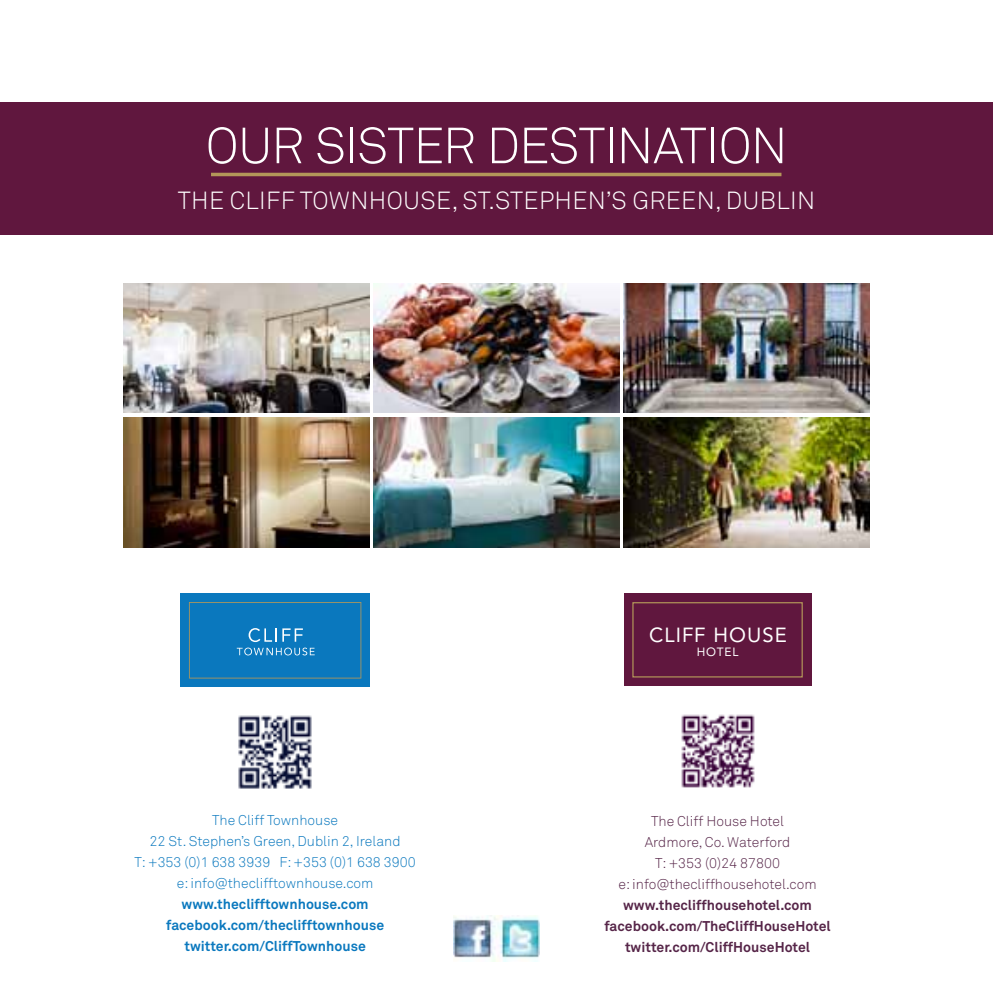
<style>
.page{position:relative;width:993px;height:993px;background:#fff}
.page>*{position:absolute;margin:0;border:0;box-sizing:border-box;transform-origin:0 0}
.t1{font:300 50.05px "Akkurat";color:#fff}
.t2{font:300 24.5px "Akkurat";letter-spacing:.015em;color:#fff}
.t3{font:20.3px "Avenir";letter-spacing:.05em;color:#fff}
.t4{font:300 14px/21px "Akkurat";color:#0a78be;text-align:center}
.t5{font:700 14px/21px "Akkurat";color:#562548;text-align:center}
.t6{font:300 14px/21px "Akkurat";color:#562548;text-align:center}
.t7{font:700 14px/21px "Akkurat";color:#0a78be;text-align:center}
.t8{font:11.9px "Avenir";letter-spacing:.07em;color:#fff}
</style>
<div class="page">
<div style="left:0;top:102px;width:992px;height:132px;background:#60173e"></div>
<img style="left:124px;top:283px;width:245px;height:129px">
<img style="left:373px;top:283px;width:246px;height:129px">
<img style="left:623px;top:283px;width:245px;height:129px">
<img style="left:124px;top:417px;width:245px;height:130px">
<img style="left:373px;top:417px;width:246px;height:130px">
<img style="left:623px;top:417px;width:245px;height:130px">
<img style="left:453px;top:915px;width:86px;height:45px">
<div style="left:180px;top:593px;width:189px;height:93px;background:#0a78be"></div>
<svg style="left:189px;top:602px;width:172px;height:76px"></svg>
<img style="left:238px;top:715px;width:74px;height:74px">
<hr style="left:211px;top:173px;width:570px;height:3px;background:#b39759">
<img style="left:681px;top:714px;width:74px;height:74px">
<div style="left:623px;top:593px;width:188px;height:92px;background:#60173e"></div>
<div style="left:632px;top:602px;width:170px;height:75px;border:1px solid #b39759"></div>
<h1 class="t1" style="left:205px;top:116px;width:32px">our</h1>
<h1 class="t1" style="left:315px;top:116px;width:25px">sist</h1>
<h1 class="t1" style="left:413px;top:116px;width:265px">er desti natio</h1>
<h1 class="t1" style="left:750px;top:116px;width:38px">n</h1>
<h2 class="t2" style="left:178px;top:185px;width:140px">THE Cliff tow</h2>
<h2 class="t2" style="left:350px;top:185px;width:36px">nhous</h2>
<h2 class="t2" style="left:436px;top:185px;width:380px">e, St.Steph en’s Green, Du bli n</h2>
<p class="t4" style="left:134px;top:809px;width:283px">The Cliff Townhouse<br>22 St. Stephen’s Green, Dublin 2, Ireland<br>T: +353 (0)1 638 3939 F: +353 (0)1 638 3900 e: info@theclifftownhouse.com</p>
<p class="t7" style="left:166px;top:893px;width:219px">www.theclifftownhouse.com facebook.com/theclifftownhouse twitter.com/CliffTownhouse</p>
<h3 class="t3" style="left:649px;top:623px;width:139px">CLIFF HOUSE</h3>
<p class="t8" style="left:696px;top:644px;width:43px">HOTEL</p>
<p class="t6" style="left:618px;top:810px;width:199px">The Cliff House Hotel<br>Ardmore, Co. Waterford<br>T: +353 (0)24 87800<br>e: info@thecliffhousehotel.com</p>
<p class="t5" style="left:604px;top:894px;width:228px">www.thecliffhousehotel.com facebook.com/TheCliffHouseHotel twitter.com/CliffHouseHotel</p>
</div>
